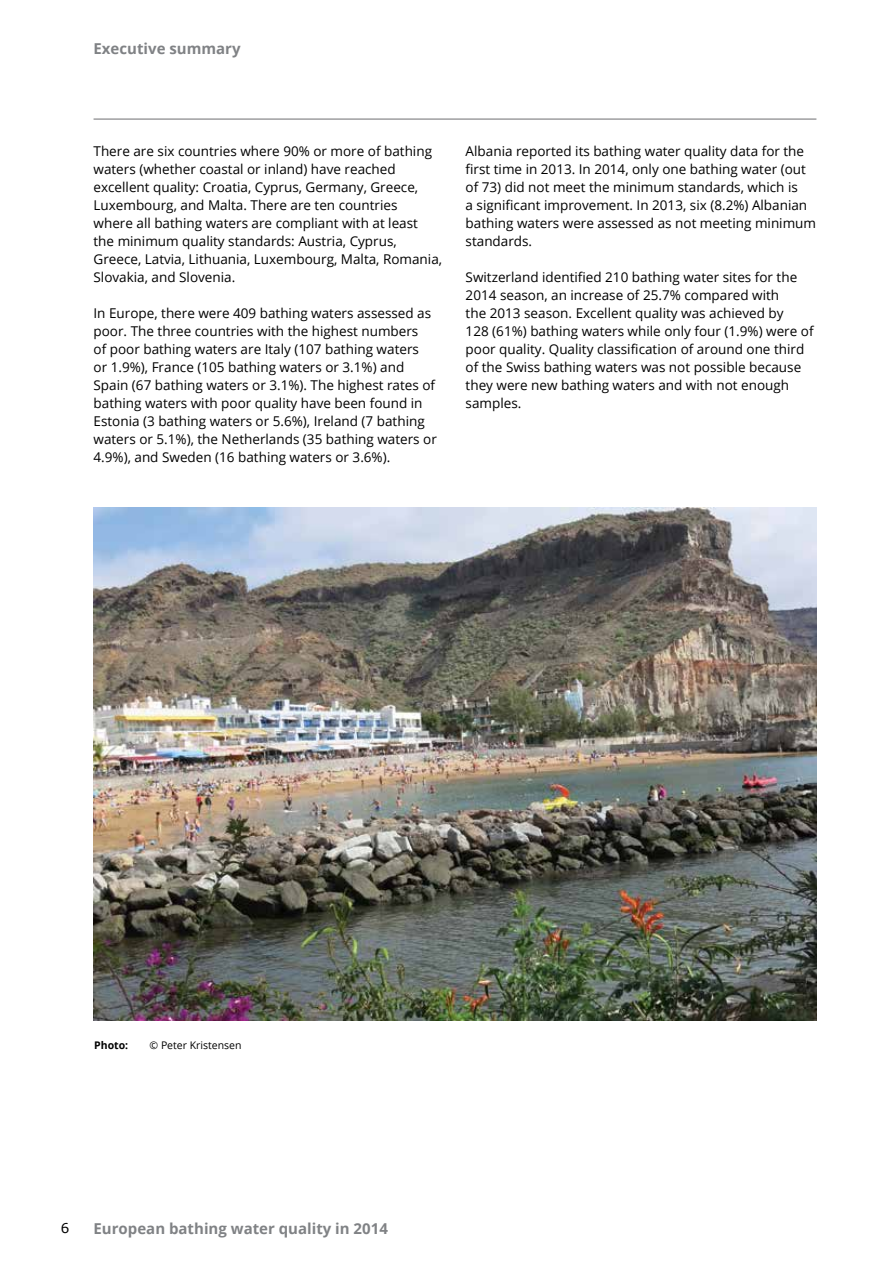
<style>
.page{position:relative;width:893px;height:1263px;background:#fff}
.page>*{position:absolute;margin:0;border:0;box-sizing:border-box;transform-origin:0 0}
.t1{font:700 15px "Open Sans";color:#808285}
.t2{font:13.5px/18px "Open Sans";color:#000}
.t3{font:13.5px "Verdana";color:#000}
.t4{font:10.5px "Open Sans";color:#000}
.t5{font:700 10.5px "Open Sans";color:#000}
</style>
<div class="page">
<hr style="left:94px;top:119px;width:722px;height:1px;background:#6d6e71">
<img style="left:94px;top:508px;width:722px;height:512px">
<p class="t1" style="left:94px;top:38px;width:149px">Executive summary</p>
<p class="t2" style="left:94px;top:142px;width:350px">There are six countries where 90% or more of bathing waters (whether coastal or inland) have reached excellent quality: Croatia, Cyprus, Germany, Greece, Luxembourg, and Malta. There are ten countries<br>where all bathing waters are compliant with at least<br>the minimum quality standards: Austria, Cyprus, Greece, Latvia, Lithuania, Luxembourg, Malta, Romania, Slovakia, and Slovenia.</p>
<p class="t2" style="left:94px;top:303px;width:345px">In Europe, there were 409 bathing waters assessed as poor. The three countries with the highest numbers<br>of poor bathing waters are Italy (107 bathing waters<br>or 1.9%), France (105 bathing waters or 3.1%) and Spain (67 bathing waters or 3.1%). The highest rates of bathing waters with poor quality have been found in Estonia (3 bathing waters or 5.6%), Ireland (7 bathing waters or 5.1%), the Netherlands (35 bathing waters or 4.9%), and Sweden (16 bathing waters or 3.6%).</p>
<p class="t2" style="left:466px;top:141px;width:352px">Albania reported its bathing water quality data for the first time in 2013. In 2014, only one bathing water (out of 73) did not meet the minimum standards, which is<br>a significant improvement. In 2013, six (8.2%) Albanian bathing waters were assessed as not meeting minimum standards.</p>
<p class="t2" style="left:466px;top:267px;width:349px">Switzerland identified 210 bathing water sites for the 2014 season, an increase of 25.7% compared with<br>the 2013 season. Excellent quality was achieved by<br>128 (61%) bathing waters while only four (1.9%) were of poor quality. Quality classification of around one third of the Swiss bathing waters was not possible because they were new bathing waters and with not enough samples.</p>
<p class="t5" style="left:94px;top:1038px;width:36px">Photo:</p>
<p class="t4" style="left:150px;top:1038px;width:94px">© Peter Kristensen</p>
<p class="t3" style="left:61px;top:1219px;width:10px">6</p>
<p class="t1" style="left:94px;top:1218px;width:296px">European bathing water quality in 2014</p>
</div>
